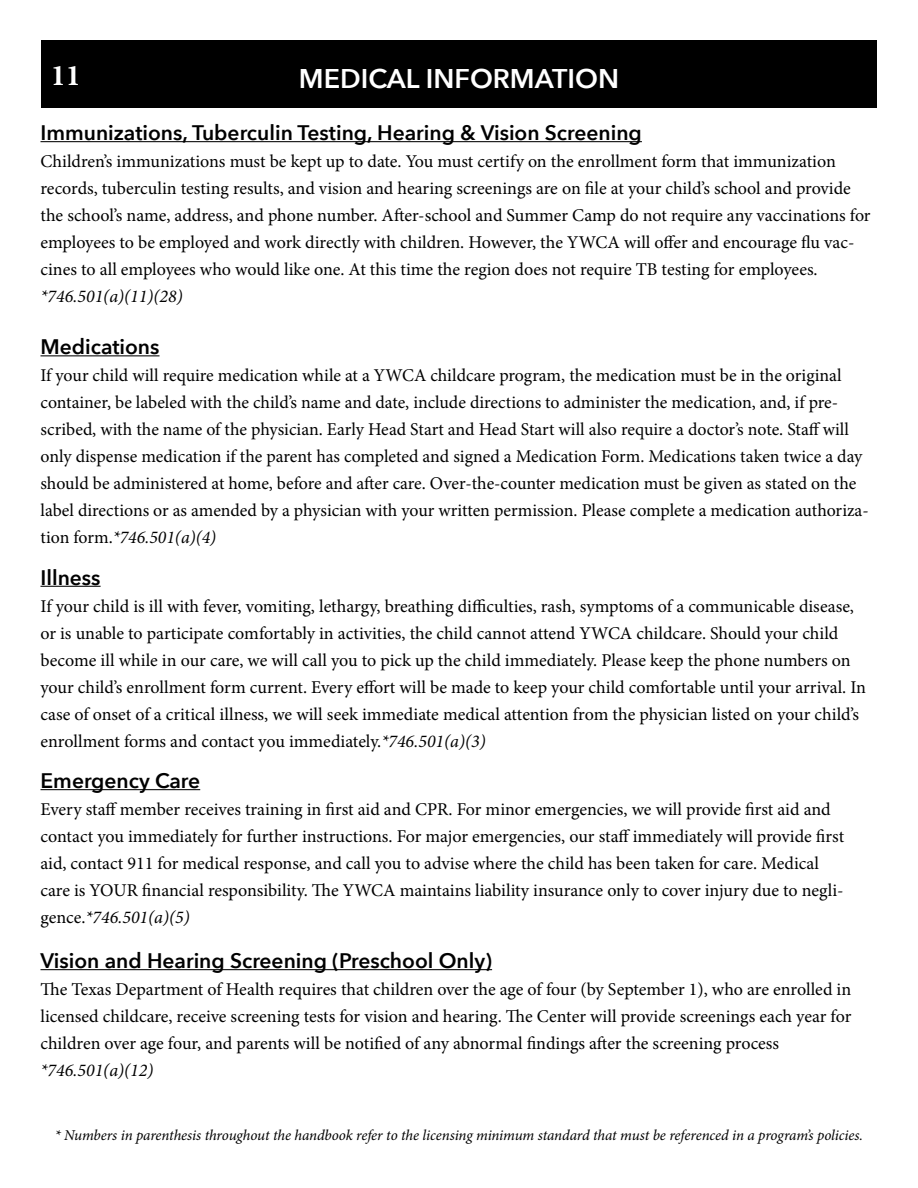
<style>
.page{position:relative;width:918px;height:1188px;background:#fff}
.page>*{position:absolute;margin:0;border:0;box-sizing:border-box;transform-origin:0 0}
.t1{font:700 30px "Minion Pro";color:#fff}
.t2{font:600 27px "Avenir Next";color:#fff}
.t3{font:600 21px "Avenir Next";color:#000}
.t4{font:18px/27px "Minion Pro";color:#000}
.t5{font:italic 18px "Minion Pro";color:#000}
.t6{font:italic 15px "Minion Pro";letter-spacing:-.01em;color:#000}
.s1{font-style:italic}
</style>
<div class="page">
<div style="left:41px;top:40px;width:836px;height:68px;background:#000"></div>
<hr style="left:40px;top:141px;width:602px;height:1px;background:#000">
<hr style="left:40px;top:355px;width:120px;height:1px;background:#000">
<hr style="left:40px;top:586px;width:61px;height:1px;background:#000">
<hr style="left:40px;top:789px;width:160px;height:1px;background:#000">
<hr style="left:40px;top:969px;width:452px;height:1px;background:#000">
<h1 class="t1" style="left:51px;top:54px;width:31px">11</h1>
<h2 class="t2" style="left:299px;top:55px;width:322px">MEDICAL INFORMATION</h2>
<p class="t3" style="left:40px;top:115px;width:603px">Immunizations, Tuberculin Testing, Hearing &amp; Vision Screening</p>
<p class="t4" style="left:40px;top:148px;width:832px">Children’s immunizations must be kept up to date. You must certify on the enrollment form that immunization records, tuberculin testing results, and vision and hearing screenings are on file at your child’s school and provide the school’s name, address, and phone number. After-school and Summer Camp do not require any vaccinations for employees to be employed and work directly with children. However, the YWCA will offer and encourage flu vac&shy;cines to all employees who would like one. At this time the region does not require TB testing for employees.</p>
<p class="t5" style="left:40px;top:284px;width:144px">*746.501(a)(11)(28)</p>
<p class="t3" style="left:40px;top:329px;width:121px">Medications</p>
<p class="t4" style="left:40px;top:362px;width:830px">If your child will require medication while at a YWCA childcare program, the medication must be in the original container, be labeled with the child’s name and date, include directions to administer the medication, and, if pre&shy;scribed, with the name of the physician. Early Head Start and Head Start will also require a doctor’s note. Staff will only dispense medication if the parent has completed and signed a Medication Form. Medications taken twice a day should be administered at home, before and after care. Over-the-counter medication must be given as stated on the label directions or as amended by a physician with your written permission. Please complete a medication authoriza&shy;tion form.<span class="s1">*746.501(a)(4)</span></p>
<p class="t3" style="left:40px;top:559px;width:62px">Illness</p>
<p class="t4" style="left:40px;top:593px;width:827px">If your child is ill with fever, vomiting, lethargy, breathing difficulties, rash, symptoms of a communicable disease, or is unable to participate comfortably in activities, the child cannot attend YWCA childcare. Should your child become ill while in our care, we will call you to pick up the child immediately. Please keep the phone numbers on your child’s enrollment form current. Every effort will be made to keep your child comfortable until your arrival. In case of onset of a critical illness, we will seek immediate medical attention from the physician listed on your child’s enrollment forms and contact you immediately.<span class="s1">*746.501(a)(3)</span></p>
<p class="t3" style="left:40px;top:763px;width:161px">Emergency Care</p>
<p class="t4" style="left:40px;top:796px;width:805px">Every staff member receives training in first aid and CPR. For minor emergencies, we will provide first aid and contact you immediately for further instructions. For major emergencies, our staff immediately will provide first aid, contact 911 for medical response, and call you to advise where the child has been taken for care. Medical care is YOUR financial responsibility. The YWCA maintains liability insurance only to cover injury due to negli&shy;gence.<span class="s1">*746.501(a)(5)</span></p>
<p class="t3" style="left:40px;top:943px;width:453px">Vision and Hearing Screening (Preschool Only)</p>
<p class="t4" style="left:40px;top:976px;width:812px;text-align:justify">The Texas Department of Health requires that children over the age of four (by September 1), who are enrolled in licensed childcare, receive screening tests for vision and hearing. The Center will provide screenings each year for children over age four, and parents will be notified of any abnormal findings after the screening process</p>
<p class="t5" style="left:40px;top:1058px;width:114px">*746.501(a)(12)</p>
<p class="t6" style="left:55px;top:1125px;width:810px">* Numbers in parenthesis throughout the handbook refer to the licensing minimum standard that must be referenced in a program’s policies.</p>
</div>
